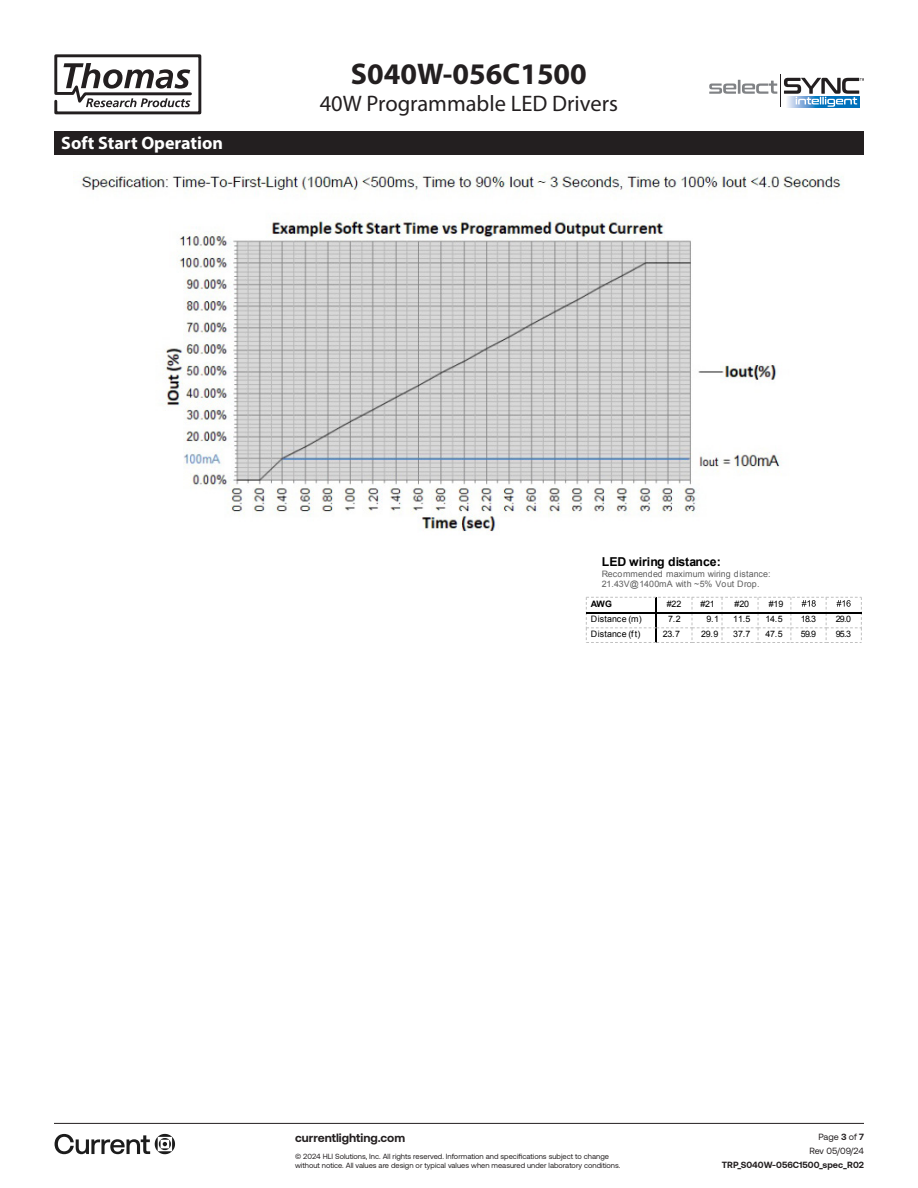
<style>
.page{position:relative;width:918px;height:1188px;background:#fff}
.page>*{position:absolute;margin:0;border:0;box-sizing:border-box;transform-origin:0 0}
.t1{font:700 30px "Myriad Pro";color:#231f20}
.t2{font:22.5px "Myriad Pro";color:#231f20}
.t3{font:700 18px "Myriad Pro";color:#fff}
.t4{font:700 12.3px "Arial";color:#000}
.t5{font:700 12px "Aeonik";color:#231f20}
.t6{font:700 9px "Aeonik";color:#231f20}
.t7{font:9px/14.1px "Aeonik";letter-spacing:-.005em;color:#231f20;text-align:right}
.t8{font:8.85px/10.2px "Arial";letter-spacing:.01em;color:#5f5f5f}
.t9{font:8.85px/15px "Arial";letter-spacing:-.02em;color:#000}
.t10{font:8.85px "Arial";letter-spacing:.035em;color:#000}
.t11{font:8.85px "Arial";letter-spacing:.03em;color:#000}
.t12{font:700 8.85px "Arial";color:#000}
.t13{font:7.5px/9.8px "Aeonik";color:#231f20}
.s1{font-weight:700}
</style>
<div class="page">
<hr style="left:780px;top:75px;width:1px;height:32px;background:#231f20">
<svg style="left:709px;top:80px;width:68px;height:14px"></svg>
<svg style="left:784px;top:78px;width:80px;height:29px"></svg>
<svg style="left:54px;top:54px;width:148px;height:61px"></svg>
<hr style="left:54px;top:1123px;width:810px;height:1px;background:#231f20">
<svg style="left:55px;top:1134px;width:120px;height:20px"></svg>
<div style="left:54px;top:132px;width:810px;height:23px;background:#231f20"></div>
<img style="left:80px;top:172px;width:763px;height:360px">
<svg style="left:586px;top:597px;width:276px;height:46px"></svg>
<p class="t3" style="left:61px;top:132px;width:163px">Soft Start Operation</p>
<h1 class="t1" style="left:351px;top:54px;width:238px">S040W-056C1500</h1>
<h2 class="t2" style="left:320px;top:90px;width:300px">40W Programmable LED Drivers</h2>
<p class="t4" style="left:602px;top:554px;width:121px">LED wiring distance:</p>
<p class="t8" style="left:602px;top:568px;width:170px">Recommended maximum wiring distance:<br>21.43V@1400mA with ~5% Vout Drop.</p>
<p class="t12" style="left:591px;top:598px;width:23px">AWG</p>
<p class="t9" style="left:667px;top:596px;width:16px">#22</p>
<p class="t9" style="left:700px;top:596px;width:16px">#21</p>
<p class="t9" style="left:735px;top:596px;width:16px">#20</p>
<p class="t9" style="left:769px;top:596px;width:16px">#19</p>
<p class="t11" style="left:591px;top:613px;width:52px">Distance (m)</p>
<p class="t9" style="left:668px;top:612px;width:14px">7.2</p>
<p class="t9" style="left:707px;top:612px;width:14px">9.1</p>
<p class="t9" style="left:733px;top:612px;width:19px">11.5</p>
<p class="t9" style="left:765px;top:612px;width:19px">14.5</p>
<p class="t9" style="left:801px;top:612px;width:17px">18.3</p>
<p class="t10" style="left:591px;top:628px;width:51px">Distance (ft)</p>
<p class="t9" style="left:663px;top:627px;width:19px">23.7</p>
<p class="t9" style="left:701px;top:627px;width:19px">29.9</p>
<p class="t9" style="left:733px;top:627px;width:19px">37.7</p>
<p class="t9" style="left:765px;top:627px;width:19px">47.5</p>
<p class="t9" style="left:801px;top:627px;width:17px">59.9</p>
<p class="t9" style="left:836px;top:612px;width:17px">29.0<br>95.3</p>
<h3 class="t5" style="left:295px;top:1131px;width:112px">currentlighting.com</h3>
<p class="t13" style="left:295px;top:1151px;width:327px">© 2024 HLI Solutions, Inc. All rights reserved. Information and specifications subject to change without notice. All values are design or typical values when measured under laboratory conditions.</p>
<p class="t7" style="left:810px;top:1130px;width:56px">Page <span class="s1">3</span> of <span class="s1">7<br></span>Rev 05/09/24</p>
<p class="t6" style="left:722px;top:1160px;width:144px">TRP_S040W-056C1500_spec_R02</p>
</div>
